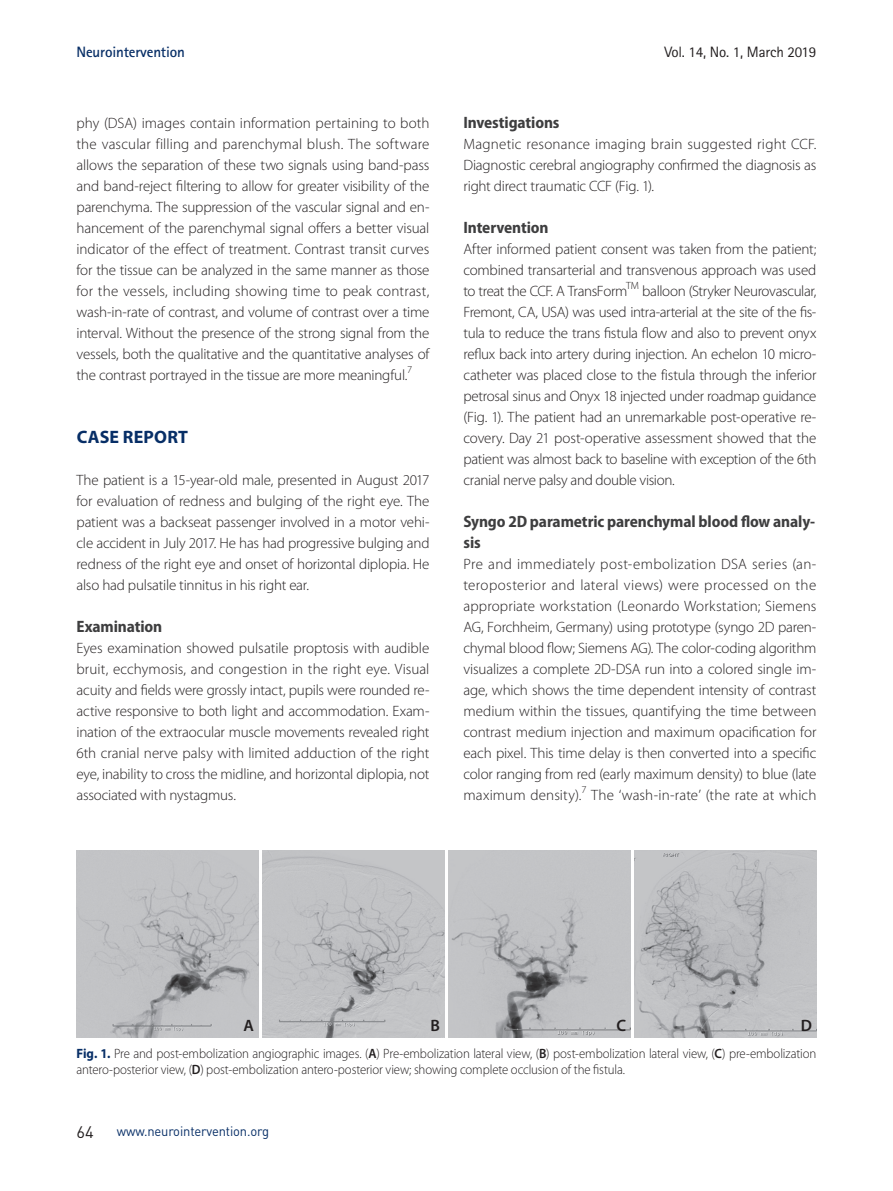
<style>
.page{position:relative;width:893px;height:1191px;background:#fff}
.page>*{position:absolute;margin:0;border:0;box-sizing:border-box;transform-origin:0 0}
.t1{font:700 18px "Myriad Pro";letter-spacing:.01em;color:#072e66}
.t2{font:700 semi-condensed 16.5px/21px "Myriad Pro";letter-spacing:-.005em;color:#3e3e3f}
.t3{font:600 16.5px "Myriad Pro";color:#231f20}
.t4{font:16.5px "DIN Pro";color:#231f20}
.t5{font:300 15px/21px "Myriad Pro";letter-spacing:-.015em;color:#231f20;text-align:justify}
.t6{font:15px "Rotis Sans Serif Std";letter-spacing:-.01em;color:#231f20}
.t7{font:700 15px "Rotis Sans Serif Std";letter-spacing:-.01em;color:#072e66}
.t8{font:300 13.5px/16.2px "Myriad Pro";letter-spacing:-.01em;color:#231f20;scale:.95 1}
.t9{font:13.5px "DIN Pro";letter-spacing:-.01em;color:#072e66;scale:.96 1}
.s1{font-weight:700;color:#072e66}
.s2{font-weight:600}
</style>
<div class="page">
<img style="left:77px;top:850px;width:181px;height:188px">
<img style="left:449px;top:850px;width:181px;height:188px">
<img style="left:263px;top:850px;width:181px;height:188px">
<img style="left:635px;top:850px;width:181px;height:188px">
<p class="t7" style="left:77px;top:43px;width:110px">neurointervention</p>
<p class="t6" style="left:664px;top:43px;width:154px">Vol. 14, No. 1, March 2019</p>
<p class="t5" style="left:77px;top:112px;width:354px">phy (DSA) images contain information pertaining to both the vascular filling and parenchymal blush. The software allows the separation of these two signals using band-pass and band-reject filtering to allow for greater visibility of the parenchyma. The suppression of the vascular signal and en&shy;hancement of the parenchymal signal offers a better visual indicator of the effect of treatment. Contrast transit curves for the tissue can be analyzed in the same manner as those for the vessels, including showing time to peak contrast, wash-in-rate of contrast, and volume of contrast over a time interval. Without the presence of the strong signal from the vessels, both the qualitative and the quantitative analyses of the contrast portrayed in the tissue are more meaningful.<sup>7</sup></p>
<p class="t1" style="left:77px;top:425px;width:113px">CASE REPORT</p>
<p class="t5" style="left:77px;top:469px;width:354px">The patient is a 15-year-old male, presented in August 2017 for evaluation of redness and bulging of the right eye. The patient was a backseat passenger involved in a motor vehi&shy;cle accident in July 2017. He has had progressive bulging and redness of the right eye and onset of horizontal diplopia. He also had pulsatile tinnitus in his right ear.</p>
<p class="t2" style="left:77px;top:615px;width:87px">Examination</p>
<p class="t5" style="left:77px;top:637px;width:354px">Eyes examination showed pulsatile proptosis with audible bruit, ecchymosis, and congestion in the right eye. Visual acuity and fields were grossly intact, pupils were rounded re&shy;active responsive to both light and accommodation. Exam&shy;ination of the extraocular muscle movements revealed right 6th cranial nerve palsy with limited adduction of the right eye, inability to cross the midline, and horizontal diplopia, not associated with nystagmus.</p>
<p class="t2" style="left:463px;top:111px;width:98px">Investigations</p>
<p class="t5" style="left:463px;top:133px;width:354px">Magnetic resonance imaging brain suggested right CCF.<br>Diagnostic cerebral angiography confirmed the diagnosis as right direct traumatic CCF (Fig. 1).</p>
<p class="t2" style="left:463px;top:216px;width:87px">Intervention</p>
<p class="t5" style="left:463px;top:238px;width:354px">After informed patient consent was taken from the patient; combined transarterial and transvenous approach was used to treat the CCF. A TransForm<sup>TM</sup> balloon (Stryker Neurovascular, Fremont, CA, USA) was used intra-arterial at the site of the fis&shy;tula to reduce the trans fistula flow and also to prevent onyx reflux back into artery during injection. An echelon 10 micro&shy;catheter was placed close to the fistula through the inferior petrosal sinus and Onyx 18 injected under roadmap guidance (Fig. 1). The patient had an unremarkable post-operative re&shy;covery. Day 21 post-operative assessment showed that the patient was almost back to baseline with exception of the 6th cranial nerve palsy and double vision.</p>
<p class="t2" style="left:463px;top:510px;width:353px">Syngo 2D parametric parenchymal blood flow analy&shy;sis</p>
<p class="t5" style="left:463px;top:553px;width:354px">Pre and immediately post-embolization DSA series (an&shy;teroposterior and lateral views) were processed on the appropriate workstation (Leonardo Workstation; Siemens AG, Forchheim, Germany) using prototype (syngo 2D paren&shy;chymal blood flow; Siemens AG). The color-coding algorithm visualizes a complete 2D-DSA run into a colored single im&shy;age, which shows the time dependent intensity of contrast medium within the tissues, quantifying the time between contrast medium injection and maximum opacification for each pixel. This time delay is then converted into a specific color ranging from red (early maximum density) to blue (late maximum density).<sup>7</sup> The ‘wash-in-rate’ (the rate at which</p>
<p class="t3" style="left:243px;top:1015px;width:12px">A</p>
<p class="t3" style="left:430px;top:1015px;width:11px">B</p>
<p class="t3" style="left:616px;top:1015px;width:11px">C</p>
<p class="t3" style="left:801px;top:1015px;width:13px">D</p>
<p class="t8" style="left:77px;top:1045px;width:780px"><span class="s1">Fig. 1.</span> Pre and post-embolization angiographic images. (<span class="s2">A</span>) Pre-embolization lateral view, (<span class="s2">B</span>) post-embolization lateral view, (<span class="s2">C</span>) pre-embolization antero-posterior view, (<span class="s2">D</span>) post-embolization antero-posterior view; showing complete occlusion of the fistula.</p>
<p class="t4" style="left:77px;top:1120px;width:19px">64</p>
<p class="t9" style="left:117px;top:1122px;width:160px">www.neurointervention.org</p>
</div>
